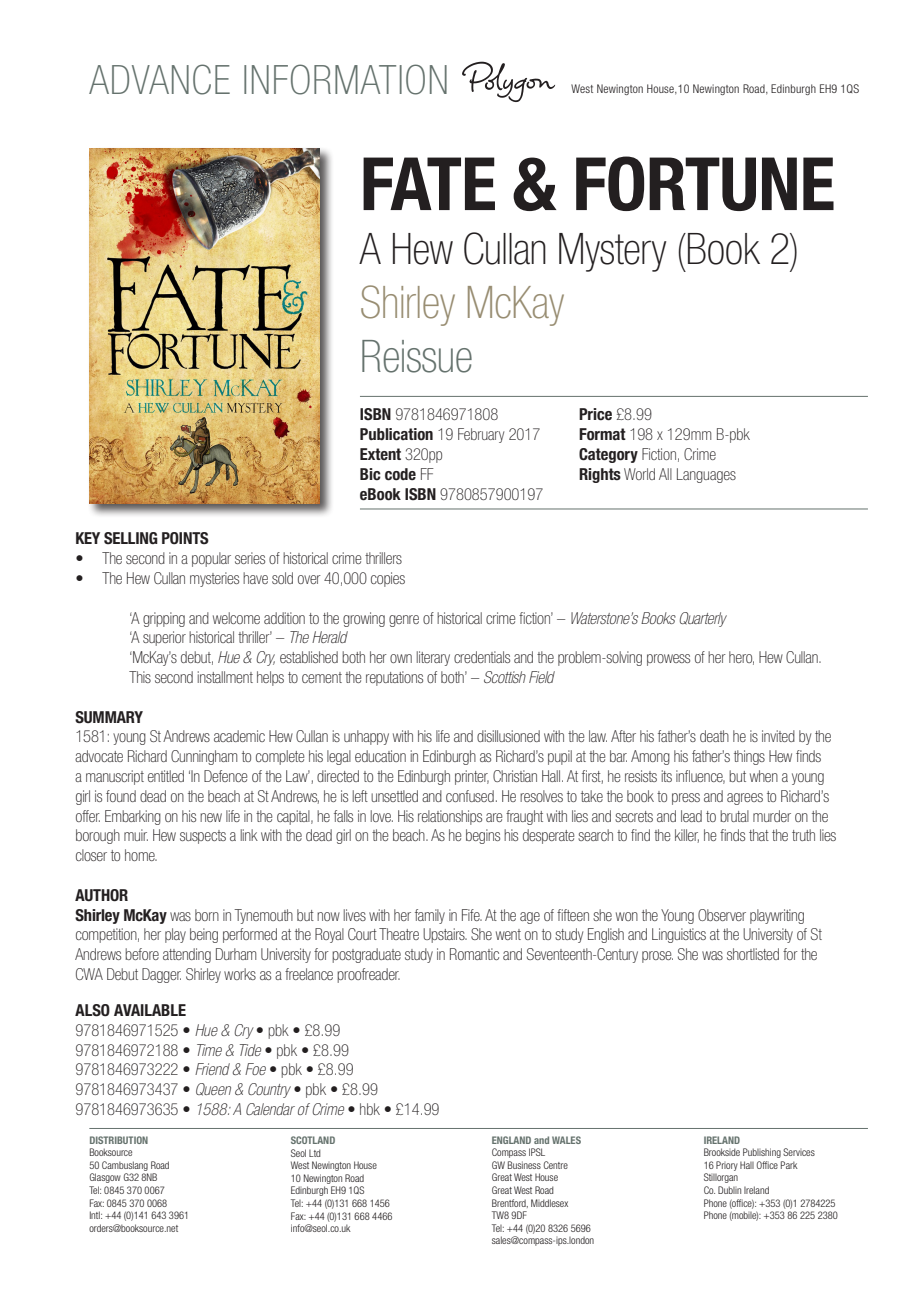
<style>
.page{position:relative;width:919px;height:1289px;background:#fff}
.page>*{position:absolute;margin:0;border:0;box-sizing:border-box;transform-origin:0 0}
.Sub-title{font:700 condensed 73.5px "Helvetica Neue LT Std";letter-spacing:-.01em;color:#231f20}
.Sub-title-2{font:100 condensed 45px "Helvetica Neue LT Std";letter-spacing:-.01em;color:#988d72}
.Sub-title-3{font:100 condensed 45px "Helvetica Neue LT Std";letter-spacing:-.01em;color:#65726d}
.Sub-title-4{font:100 condensed 43.5px "Helvetica Neue LT Std";letter-spacing:-.01em;color:#231f20}
.t1{font:100 condensed 40.5px "Helvetica Neue LT Std";letter-spacing:.025em;color:#65726d}
.t2{font:100 condensed 16.5px/19.8px "Helvetica Neue LT Std";letter-spacing:-.01em;color:#231f20}
.t3{font:700 condensed 16.5px "Helvetica Neue LT Std";letter-spacing:-.01em;color:#231f20}
.t4{font:300 condensed 12px "Helvetica Neue LT Std";letter-spacing:.02em;color:#231f20}
.t5{font:300 condensed 10.5px/12.6px "Helvetica Neue LT Std";color:#231f20}
.t6{font:700 condensed 10.5px "Helvetica Neue LT Std";color:#65726d}
.s1{font-weight:700}
.s2{font-weight:100}
.s3{font-style:italic}
</style>
<div class="page">
<hr style="left:89px;top:1128px;width:778px;height:1px;background:#65726d">
<img style="left:462px;top:61px;width:94px;height:42px">
<hr style="left:360px;top:396px;width:507px;height:1px;background:#65726d">
<hr style="left:360px;top:508px;width:507px;height:1px;background:#65726d">
<div style="left:87px;top:146px;width:247px;height:372px;background:#231f20;opacity:.75"></div>
<img style="left:89px;top:148px;width:231px;height:356px">
<h3 class="t1" style="left:89px;top:57px;width:361px">ADVANCE INFORMATION</h3>
<p class="t4" style="left:571px;top:82px;width:289px">West Newington House,10 Newington Road, Edinburgh EH9 1QS</p>
<p class="Sub-title" style="left:360px;top:139px;width:476px">FATE &amp; FORTUNE</p>
<p class="Sub-title-4" style="left:360px;top:224px;width:441px">A Hew Cullan Mystery (Book 2)</p>
<p class="Sub-title-2" style="left:360px;top:277px;width:206px">Shirley McKay</p>
<p class="Sub-title-3" style="left:360px;top:331px;width:115px">Reissue</p>
<p class="t2" style="left:360px;top:404px;width:140px"><span class="s1">ISBN</span> 9781846971808</p>
<p class="t3" style="left:579px;top:404px;width:74px">Price <span class="s2">£8.99</span></p>
<p class="t2" style="left:360px;top:424px;width:182px"><span class="s1">Publication</span> 19 February 2017</p>
<p class="t2" style="left:579px;top:424px;width:172px"><span class="s1">Format</span> 198 x 129mm B-pbk</p>
<p class="t3" style="left:360px;top:444px;width:84px">Extent <span class="s2">320pp</span></p>
<p class="t2" style="left:579px;top:444px;width:139px"><span class="s1">Category</span> Fiction, Crime</p>
<p class="t3" style="left:360px;top:464px;width:75px">Bic code <span class="s2">FF</span></p>
<p class="t2" style="left:579px;top:464px;width:158px"><span class="s1">Rights</span> World All Languages</p>
<p class="t2" style="left:360px;top:484px;width:185px"><span class="s1">eBook ISBN</span> 9780857900197</p>
<p class="t3" style="left:75px;top:528px;width:135px">KEY SELLING POINTS</p>
<p class="t2" style="left:75px;top:548px;width:328px">• The second in a popular series of historical crime thrillers</p>
<p class="t2" style="left:75px;top:568px;width:331px">• The Hew Cullan mysteries have sold over 40,000 copies</p>
<p class="t2" style="left:129px;top:607px;width:597px">‘A gripping and welcome addition to the growing genre of historical crime fiction’ – <span class="s3">Waterstone’s Books Quarterly</span></p>
<p class="t2" style="left:129px;top:627px;width:218px">‘A superior historical thriller’ – <span class="s3">The Herald</span></p>
<p class="t2" style="left:129px;top:647px;width:694px">‘McKay’s debut, <span class="s3">Hue &amp; Cry,</span> established both her own literary credentials and the problem-solving prowess of her hero, Hew Cullan.<br>This second installment helps to cement the reputations of both’ – <span class="s3">Scottish Field</span></p>
<p class="t3" style="left:75px;top:706px;width:69px">SUMMARY</p>
<p class="t2" style="left:75px;top:726px;width:762px">1581: young St Andrews academic Hew Cullan is unhappy with his life and disillusioned with the law. After his father’s death he is invited by the advocate Richard Cunningham to complete his legal education in Edinburgh as Richard’s pupil at the bar. Among his father’s things Hew finds<br>a manuscript entitled ‘In Defence of the Law’, directed to the Edinburgh printer, Christian Hall. At first, he resists its influence, but when a young girl is found dead on the beach at St Andrews, he is left unsettled and confused. He resolves to take the book to press and agrees to Richard’s offer. Embarking on his new life in the capital, he falls in love. His relationships are fraught with lies and secrets and lead to brutal murder on the borough muir. Hew suspects a link with the dead girl on the beach. As he begins his desperate search to find the killer, he finds that the truth lies closer to home.</p>
<p class="t3" style="left:75px;top:885px;width:54px">AUTHOR</p>
<p class="t2" style="left:75px;top:904px;width:747px"><span class="s1">Shirley McKay</span> was born in Tynemouth but now lives with her family in Fife. At the age of fifteen she won the Young Observer playwriting competition, her play being performed at the Royal Court Theatre Upstairs. She went on to study English and Linguistics at the University of St Andrews before attending Durham University for postgraduate study in Romantic and Seventeenth-Century prose. She was shortlisted for the CWA Debut Dagger. Shirley works as a freelance proofreader.</p>
<p class="t3" style="left:75px;top:1000px;width:112px">ALSO AVAILABLE</p>
<p class="t2" style="left:75px;top:1019px;width:266px">9781846971525 • <span class="s3">Hue &amp; Cry</span> • pbk • £8.99</p>
<p class="t2" style="left:75px;top:1039px;width:275px">9781846972188 • <span class="s3">Time &amp; Tide</span> • pbk • £8.99</p>
<p class="t2" style="left:75px;top:1059px;width:279px">9781846973222 • <span class="s3">Friend &amp; Foe</span> • pbk • £8.99</p>
<p class="t2" style="left:75px;top:1079px;width:304px">9781846973437 • <span class="s3">Queen &amp; Country</span> • pbk • £8.99</p>
<p class="t2" style="left:75px;top:1099px;width:365px">9781846973635 • <span class="s3">1588: A Calendar of Crime</span> • hbk • £14.99</p>
<p class="t6" style="left:89px;top:1133px;width:60px">DISTRIBUTION</p>
<p class="t5" style="left:89px;top:1145px;width:101px">Booksource<br>50 Cambuslang Road<br>Glasgow G32 8NB<br>Tel: 0845 370 0067<br>Fax: 0845 370 0068<br>Intl: +44 (0)141 643 3961 orders@booksource.net</p>
<p class="t6" style="left:291px;top:1133px;width:46px">SCOTLAND</p>
<p class="t5" style="left:291px;top:1146px;width:103px">Seol Ltd<br>West Newington House<br>10 Newington Road<br>Edinburgh EH9 1QS<br>Tel: +44 (0)131 668 1456<br>Fax: +44 (0)131 668 4466 info@seol.co.uk</p>
<p class="t6" style="left:492px;top:1133px;width:91px">ENGLAND and WALES</p>
<p class="t5" style="left:492px;top:1146px;width:104px">Compass IPSL<br>GW Business Centre<br>Great West House<br>Great West Road<br>Brentford, Middlesex<br>TW8 9DF<br>Tel: +44 (0)20 8326 5696 sales@compass-ips.london</p>
<p class="t6" style="left:703px;top:1133px;width:38px">IRELAND</p>
<p class="t5" style="left:703px;top:1145px;width:136px">Brookside Publishing Services<br>16 Priory Hall Office Park<br>Stillorgan<br>Co. Dublin Ireland<br>Phone (office): +353 (0)1 2784225<br>Phone (mobile): +353 86 225 2380</p>
</div>
